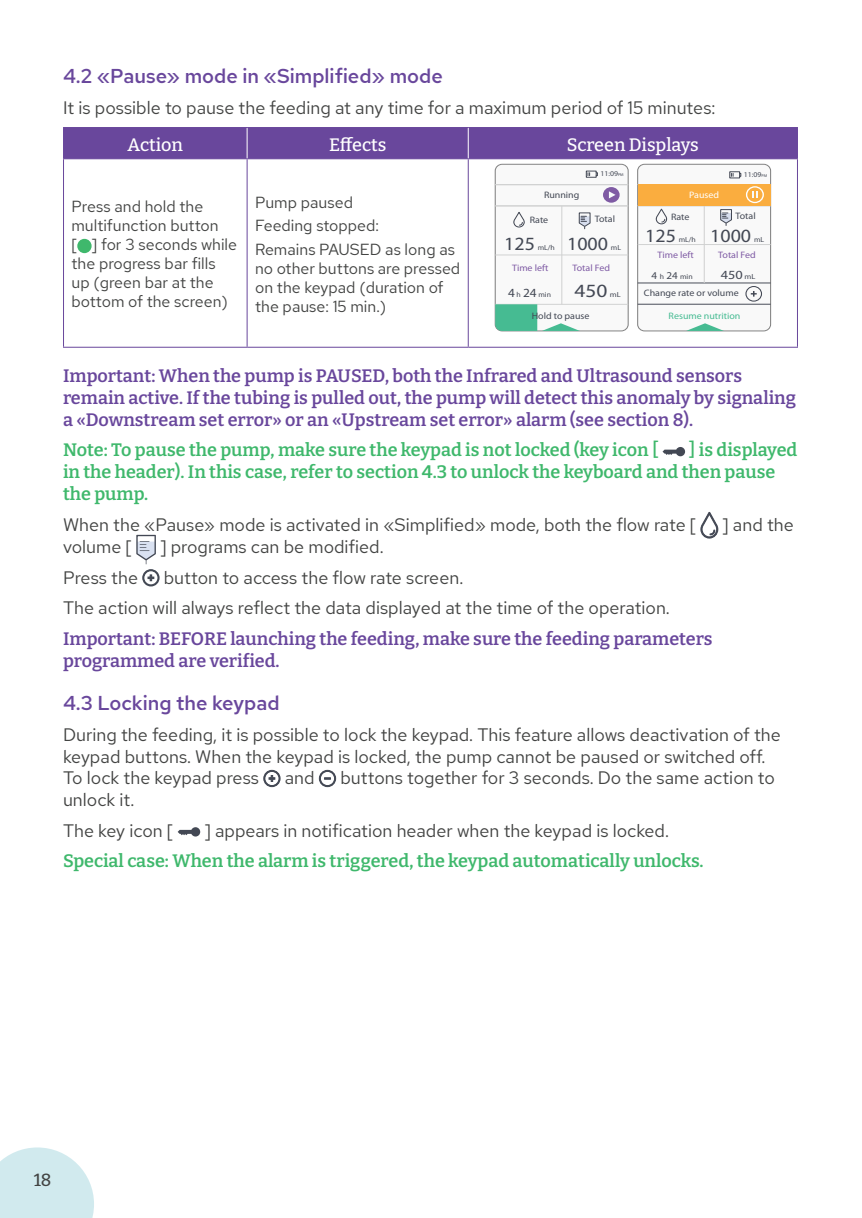
<style>
.page{position:relative;width:862px;height:1218px;background:#fff}
.page>*{position:absolute;margin:0;border:0;box-sizing:border-box;transform-origin:0 0}
.t1{font:500 20px "Red Hat Text";color:#69479c}
.t2{font:18.8px "Myriad Pro";color:#434854;scale:1.06 1}
.t3{font:18.8px "Myriad Pro";color:#434854;scale:1.14 1}
.Boby_text{font:18px/21.6px "Red Hat Text";color:#434443}
.Boby_text-2{font:600 18px/21.6px "Bitter";color:#69479c}
.Note{font:600 18px/21.6px "Bitter";color:#3fb86c}
.chart_header_row{font:500 18px "Bitter";letter-spacing:-.01em;color:#fff}
.t4{font:500 17.6px "Bitter";color:#434443}
.chart_text{font:16px/19px "Red Hat Text";color:#434443}
.t5{font:12.4px "Myriad Pro";color:#434854;scale:1.14 1}
.t6{font:9.4px "Myriad Pro";color:#434854;scale:1.06 1}
.t7{font:9.4px "Myriad Pro";color:#7f5ba4;scale:1.06 1}
.t8{font:9.4px "Myriad Pro";color:#46bb92;scale:1.06 1}
.t9{font:9.4px "Myriad Pro";color:#fff;scale:1.06 1}
.t10{font:7.4px "Myriad Pro";color:#434854;scale:1.06 1}
.t11{font:7.2px "Myriad Pro";color:#434854;scale:1.06 1}
.t12{font:7.2px "Myriad Pro";color:#434854;scale:1.14 1}
.s1{font-size:4px}
.s2{font-size:12.4px}
.s3{font-size:10.4px}
.s4{font-size:7.2px}
</style>
<div class="page">
<svg style="left:0;top:1147px;width:94px;height:70px;background:#d7ecf0"></svg>
<svg style="left:662px;top:447px;width:23px;height:9px"></svg>
<svg style="left:700px;top:511px;width:18px;height:27px"></svg>
<svg style="left:136px;top:534px;width:24px;height:53px"></svg>
<svg style="left:263px;top:769px;width:18px;height:18px"></svg>
<svg style="left:318px;top:769px;width:19px;height:18px"></svg>
<svg style="left:178px;top:827px;width:22px;height:9px"></svg>
<div style="left:64px;top:128px;width:733px;height:30px;background:#69479c"></div>
<hr style="left:63px;top:127px;width:184px;height:1px;background:#69479c">
<hr style="left:63px;top:128px;width:1px;height:30px;background:#69479c">
<hr style="left:247px;top:127px;width:221px;height:1px;background:#69479c">
<hr style="left:468px;top:127px;width:330px;height:1px;background:#69479c">
<hr style="left:797px;top:128px;width:1px;height:30px;background:#69479c">
<hr style="left:63px;top:158px;width:184px;height:1px;background:#69479c">
<hr style="left:63px;top:159px;width:1px;height:187px;background:#69479c">
<hr style="left:247px;top:158px;width:221px;height:1px;background:#69479c">
<hr style="left:247px;top:159px;width:1px;height:187px;background:#69479c">
<hr style="left:468px;top:158px;width:330px;height:1px;background:#69479c">
<hr style="left:468px;top:159px;width:1px;height:187px;background:#69479c">
<hr style="left:797px;top:159px;width:1px;height:187px;background:#69479c">
<hr style="left:63px;top:346px;width:184px;height:1px;background:#69479c">
<hr style="left:247px;top:346px;width:221px;height:1px;background:#69479c">
<hr style="left:468px;top:346px;width:330px;height:1px;background:#69479c">
<hr style="left:247px;top:128px;width:1px;height:30px;background:#fff">
<hr style="left:468px;top:128px;width:1px;height:30px;background:#fff">
<div style="left:77px;top:239px;width:15px;height:14px;background:#3fb86c;border-radius:50%"></div>
<div style="left:495px;top:164px;width:133px;height:167px;background:#f9f9f9;border-radius:7px"></div>
<div style="left:495px;top:164px;width:133px;height:167px;border:1px solid #808080;border-radius:7px"></div>
<hr style="left:495px;top:184px;width:133px;height:1px;background:#d0d1d1">
<hr style="left:495px;top:304px;width:133px;height:1px;background:#d0d1d1">
<hr style="left:495px;top:254px;width:133px;height:1px;background:#d0d1d1">
<hr style="left:561px;top:206px;width:1px;height:98px;background:#d0d1d1">
<svg style="left:513px;top:212px;width:12px;height:16px"></svg>
<svg style="left:578px;top:212px;width:13px;height:17px"></svg>
<hr style="left:495px;top:205px;width:133px;height:1px;background:#d0d1d1">
<svg style="left:495px;top:304px;width:85px;height:27px"></svg>
<div style="left:603px;top:187px;width:16px;height:16px;background:#7f5ba4;border-radius:50%"></div>
<svg style="left:609px;top:191px;width:6px;height:7px"></svg>
<div style="left:586px;top:171px;width:10px;height:6px;border:1px solid #434854"></div>
<div style="left:637px;top:164px;width:133px;height:167px;background:#f9f9f9;border-radius:7px"></div>
<div style="left:637px;top:164px;width:134px;height:167px;border:1px solid #808080;border-radius:7px"></div>
<hr style="left:638px;top:304px;width:132px;height:1px;background:#434854">
<hr style="left:638px;top:244px;width:132px;height:1px;background:#d0d1d1">
<hr style="left:638px;top:282px;width:132px;height:1px;background:#434854">
<hr style="left:704px;top:206px;width:1px;height:77px;background:#d0d1d1">
<svg style="left:745px;top:286px;width:17px;height:15px"></svg>
<svg style="left:686px;top:323px;width:38px;height:8px"></svg>
<div style="left:637px;top:184px;width:133px;height:22px;background:#faad3f"></div>
<svg style="left:746px;top:187px;width:17px;height:15px"></svg>
<div style="left:746px;top:186px;width:18px;height:17px;border:1px solid #fff;border-radius:50%"></div>
<svg style="left:752px;top:191px;width:5px;height:7px"></svg>
<svg style="left:720px;top:209px;width:12px;height:16px"></svg>
<svg style="left:655px;top:208px;width:12px;height:16px"></svg>
<div style="left:729px;top:171px;width:11px;height:7px;border:1px solid #434854"></div>
<svg style="left:731px;top:173px;width:10px;height:3px"></svg>
<p class="t1" style="left:63px;top:63px;width:381px">4.2 «Pause» mode in «Simplified» mode</p>
<p class="Boby_text" style="left:63px;top:97px;width:654px">It is possible to pause the feeding at any time for a maximum period of 15 minutes:</p>
<p class="chart_header_row" style="left:128px;top:133px;width:57px">Action</p>
<p class="chart_header_row" style="left:329px;top:133px;width:59px">Effects</p>
<p class="chart_header_row" style="left:567px;top:133px;width:133px">Screen Displays</p>
<p class="t10" style="left:600px;top:170px;width:23px">11:09<span class="s1">PM</span></p>
<p class="t10" style="left:744px;top:170px;width:23px">11:09<span class="s1">PM</span></p>
<p class="chart_text" style="left:72px;top:197px;width:167px">Press and hold the multifunction button<br>[ ] for 3 seconds while the progress bar fills up (green bar at the bottom of the screen)</p>
<p class="chart_text" style="left:255px;top:192px;width:99px">Pump paused</p>
<p class="chart_text" style="left:255px;top:216px;width:125px">Feeding stopped:</p>
<p class="chart_text" style="left:255px;top:239px;width:207px">Remains PAUSED as long as no other buttons are pressed on the keypad (duration of the pause: 15 min.)</p>
<p class="t6" style="left:544px;top:189px;width:35px">Running</p>
<p class="t6" style="left:530px;top:214px;width:19px">Rate</p>
<p class="t6" style="left:595px;top:214px;width:21px">Total</p>
<p class="t2" style="left:504px;top:233px;width:30px">125</p>
<p class="t11" style="left:538px;top:243px;width:18px">mL/h</p>
<p class="t2" style="left:567px;top:233px;width:40px">1000</p>
<p class="t11" style="left:611px;top:243px;width:11px">mL</p>
<p class="t7" style="left:512px;top:263px;width:36px">Time left</p>
<p class="t7" style="left:572px;top:263px;width:37px">Total Fed</p>
<p class="t11" style="left:508px;top:291px;width:42px"><span class="s2">4</span> h <span class="s2">24</span> min</p>
<p class="t3" style="left:574px;top:280px;width:30px">450</p>
<p class="t12" style="left:610px;top:291px;width:11px">mL</p>
<p class="t6" style="left:532px;top:310px;width:56px">Hold to pause</p>
<p class="t9" style="left:689px;top:189px;width:30px">Paused</p>
<p class="t6" style="left:671px;top:212px;width:19px">Rate</p>
<p class="t6" style="left:735px;top:211px;width:21px">Total</p>
<p class="t7" style="left:718px;top:250px;width:37px">Total Fed</p>
<p class="t2" style="left:645px;top:225px;width:30px">125</p>
<p class="t11" style="left:679px;top:235px;width:18px">mL/h</p>
<p class="t2" style="left:710px;top:225px;width:40px">1000</p>
<p class="t11" style="left:754px;top:236px;width:11px">mL</p>
<p class="t11" style="left:651px;top:272px;width:40px"><span class="s3">4</span> h <span class="s3">24</span> min</p>
<p class="t7" style="left:657px;top:250px;width:36px">Time left</p>
<p class="t5" style="left:720px;top:268px;width:32px">450 <span class="s4">mL</span></p>
<p class="t6" style="left:644px;top:288px;width:91px">Change rate or volume</p>
<p class="t8" style="left:668px;top:310px;width:69px">Resume nutrition</p>
<p class="Boby_text-2" style="left:63px;top:365px;width:734px">Important: When the pump is PAUSED, both the Infrared and Ultrasound sensors remain active. If the tubing is pulled out, the pump will detect this anomaly by signaling a «Downstream set error» or an «Upstream set error» alarm (see section 8).</p>
<p class="Note" style="left:63px;top:438px;width:597px">Note: To pause the pump, make sure the keypad is not locked (key icon [</p>
<p class="Note" style="left:63px;top:438px;width:736px;text-indent:626px">] is displayed in the header). In this case, refer to section 4.3 to unlock the keyboard and then pause the pump.</p>
<p class="Boby_text" style="left:63px;top:513px;width:635px">When the «Pause» mode is activated in «Simplified» mode, both the flow rate [</p>
<p class="Boby_text" style="left:722px;top:513px;width:73px">] and the</p>
<p class="Boby_text" style="left:63px;top:535px;width:71px">volume [</p>
<p class="Boby_text" style="left:160px;top:535px;width:225px">] programs can be modified.</p>
<p class="Boby_text" style="left:63px;top:566px;width:77px">Press the</p>
<p class="Boby_text" style="left:164px;top:566px;width:301px">button to access the flow rate screen.</p>
<p class="Boby_text" style="left:63px;top:596px;width:608px">The action will always reflect the data displayed at the time of the operation.</p>
<p class="Boby_text-2" style="left:63px;top:627px;width:651px">Important: BEFORE launching the feeding, make sure the feeding parameters programmed are verified.</p>
<p class="t1" style="left:63px;top:690px;width:218px">4.3 Locking the keypad</p>
<p class="Boby_text" style="left:63px;top:723px;width:719px">During the feeding, it is possible to lock the keypad. This feature allows deactivation of the keypad buttons. When the keypad is locked, the pump cannot be paused or switched off.<br>To lock the keypad press</p>
<p class="Boby_text" style="left:285px;top:766px;width:31px">and</p>
<p class="Boby_text" style="left:340px;top:766px;width:436px">buttons together for 3 seconds. Do the same action to</p>
<p class="Boby_text" style="left:63px;top:788px;width:73px">unlock it.</p>
<p class="Boby_text" style="left:63px;top:819px;width:112px">The key icon [</p>
<p class="Boby_text" style="left:204px;top:819px;width:466px">] appears in notification header when the keypad is locked.</p>
<p class="Note" style="left:63px;top:849px;width:642px">Special case: When the alarm is triggered, the keypad automatically unlocks.</p>
<p class="t4" style="left:34px;top:1168px;width:19px">18</p>
</div>
